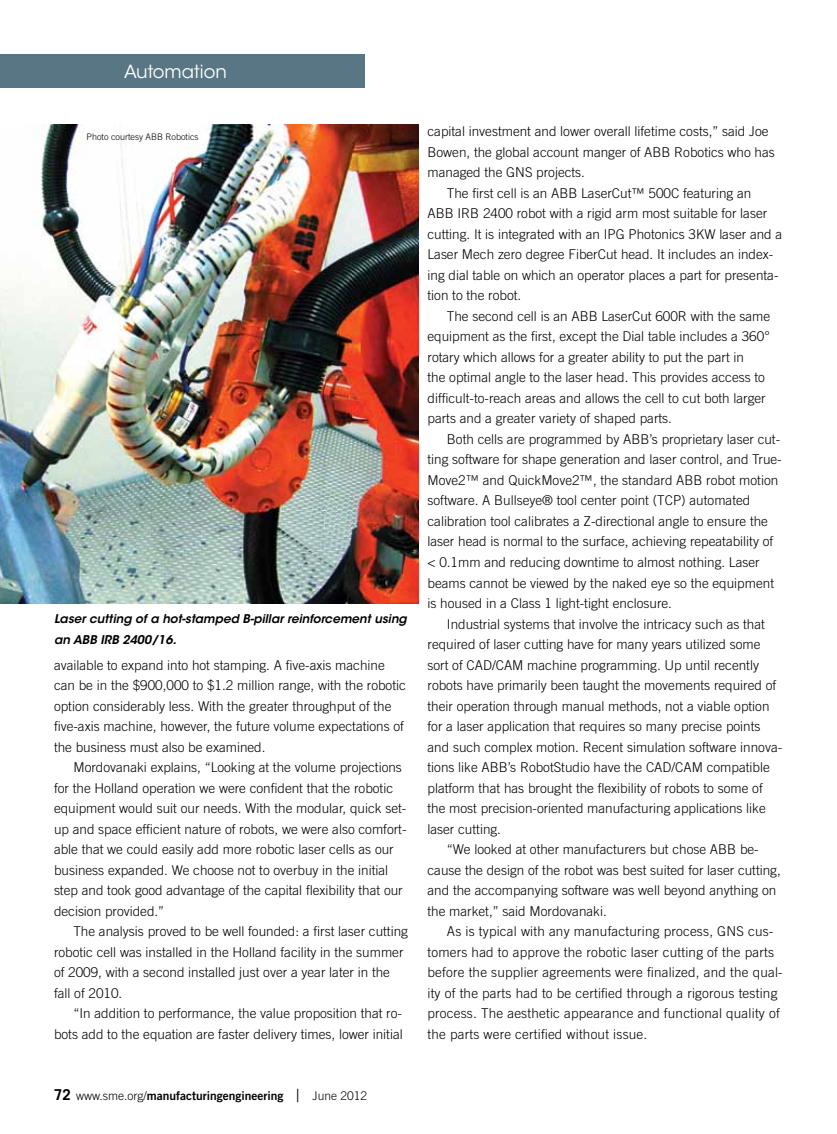
<style>
.page{position:relative;width:837px;height:1134px;background:#fff}
.page>*{position:absolute;margin:0;border:0;box-sizing:border-box;transform-origin:0 0}
.t1{font:18px "ITC Avant Garde Std";color:#fff}
.t2{font:300 13.5px/20.5px "Trade Gothic LT Std";color:#000}
.t3{font:italic 600 12px/21px "ITC Avant Garde Std";color:#000}
.t4{font:12px "Trade Gothic LT Std Bd 2";color:#000}
.t5{font:300 9px "Trade Gothic LT Std";color:#000}
.s1{font-family:"Trade Gothic LT Std";font-weight:700;font-size:15px}
.s2{font-family:"Trade Gothic LT Std";font-weight:300}
.s3{font-family:"Trade Gothic LT Std";font-weight:300;font-size:18px}
</style>
<div class="page">
<div style="left:0;top:54px;width:364px;height:34px;background:#597685"></div>
<img style="left:0;top:125px;width:418px;height:479px">
<h1 class="t1" style="left:124px;top:60px;width:104px">Automation</h1>
<p class="t5" style="left:87px;top:132px;width:114px">Photo courtesy ABB Robotics</p>
<p class="t3" style="left:54px;top:608px;width:354px">Laser cutting of a hot-stamped B-pillar reinforcement using an ABB IRB 2400/16.</p>
<p class="t2" style="left:54px;top:654px;width:353px">available to expand into hot stamping. A five-axis machine can be in the $900,000 to $1.2 million range, with the robotic option considerably less. With the greater throughput of the five-axis machine, however, the future volume expectations of the business must also be examined.</p>
<p class="t2" style="left:54px;top:757px;width:354px;text-indent:19px">Mordovanaki explains, “Looking at the volume projections for the Holland operation we were confident that the robotic equipment would suit our needs. With the modular, quick set&shy;up and space efficient nature of robots, we were also comfort&shy;able that we could easily add more robotic laser cells as our business expanded. We choose not to overbuy in the initial step and took good advantage of the capital flexibility that our decision provided.”</p>
<p class="t2" style="left:54px;top:921px;width:355px;text-indent:19px">The analysis proved to be well founded: a first laser cutting robotic cell was installed in the Holland facility in the summer of 2009, with a second installed just over a year later in the fall of 2010.</p>
<p class="t2" style="left:54px;top:1003px;width:350px;text-align:right">“In addition to performance, the value proposition that ro&shy;bots add to the equation are faster delivery times, lower initial</p>
<p class="t4" style="left:54px;top:1088px;width:315px"><span class="s1">72</span> <span class="s2">www.sme.org/</span>manufacturingengineering <span class="s3">|</span> <span class="s2">June 2012</span></p>
<p class="t2" style="left:428px;top:121px;width:343px">capital investment and lower overall lifetime costs,” said Joe</p>
<p class="t2" style="left:428px;top:141px;width:349px">Bowen, the global account manger of ABB Robotics who has</p>
<p class="t2" style="left:428px;top:162px;width:159px">managed the GNS projects.</p>
<p class="t2" style="left:447px;top:182px;width:306px">The first cell is an ABB LaserCut™ 500C featuring an</p>
<p class="t2" style="left:428px;top:203px;width:341px">ABB IRB 2400 robot with a rigid arm most suitable for laser</p>
<p class="t2" style="left:428px;top:223px;width:356px">cutting. It is integrated with an IPG Photonics 3KW laser and a</p>
<p class="t2" style="left:428px;top:244px;width:347px">Laser Mech zero degree FiberCut head. It includes an index-</p>
<p class="t2" style="left:428px;top:264px;width:353px">ing dial table on which an operator places a part for presenta-</p>
<p class="t2" style="left:428px;top:285px;width:95px">tion to the robot.</p>
<p class="t2" style="left:447px;top:306px;width:325px">The second cell is an ABB LaserCut 600R with the same</p>
<p class="t2" style="left:428px;top:326px;width:344px">equipment as the first, except the Dial table includes a 360°</p>
<p class="t2" style="left:428px;top:347px;width:318px">rotary which allows for a greater ability to put the part in</p>
<p class="t2" style="left:428px;top:367px;width:339px">the optimal angle to the laser head. This provides access to</p>
<p class="t2" style="left:428px;top:388px;width:340px">difficult-to-reach areas and allows the cell to cut both larger</p>
<p class="t2" style="left:428px;top:408px;width:246px">parts and a greater variety of shaped parts.</p>
<p class="t2" style="left:447px;top:429px;width:335px">Both cells are programmed by ABB’s proprietary laser cut-</p>
<p class="t2" style="left:428px;top:449px;width:356px">ting software for shape generation and laser control, and True-</p>
<p class="t2" style="left:428px;top:470px;width:352px">Move2™ and QuickMove2™, the standard ABB robot motion</p>
<p class="t2" style="left:428px;top:490px;width:324px">software. A Bullseye® tool center point (TCP) automated</p>
<p class="t2" style="left:428px;top:511px;width:342px">calibration tool calibrates a Z-directional angle to ensure the</p>
<p class="t2" style="left:428px;top:531px;width:347px">laser head is normal to the surface, achieving repeatability of</p>
<p class="t2" style="left:428px;top:552px;width:334px">&lt; 0.1mm and reducing downtime to almost nothing. Laser</p>
<p class="t2" style="left:428px;top:572px;width:348px">beams cannot be viewed by the naked eye so the equipment</p>
<p class="t2" style="left:428px;top:593px;width:246px">is housed in a Class 1 light-tight enclosure.</p>
<p class="t2" style="left:447px;top:613px;width:320px">Industrial systems that involve the intricacy such as that</p>
<p class="t2" style="left:428px;top:634px;width:335px">required of laser cutting have for many years utilized some</p>
<p class="t2" style="left:428px;top:654px;width:333px">sort of CAD/CAM machine programming. Up until recently</p>
<p class="t2" style="left:428px;top:675px;width:350px">robots have primarily been taught the movements required of</p>
<p class="t2" style="left:428px;top:695px;width:344px">their operation through manual methods, not a viable option</p>
<p class="t2" style="left:428px;top:716px;width:335px">for a laser application that requires so many precise points</p>
<p class="t2" style="left:428px;top:736px;width:356px">and such complex motion. Recent simulation software innova-</p>
<p class="t2" style="left:428px;top:757px;width:344px">tions like ABB’s RobotStudio have the CAD/CAM compatible</p>
<p class="t2" style="left:428px;top:777px;width:337px">platform that has brought the flexibility of robots to some of</p>
<p class="t2" style="left:428px;top:798px;width:340px">the most precision-oriented manufacturing applications like</p>
<p class="t2" style="left:428px;top:819px;width:75px">laser cutting.</p>
<p class="t2" style="left:447px;top:839px;width:313px">“We looked at other manufacturers but chose ABB be-</p>
<p class="t2" style="left:428px;top:860px;width:355px">cause the design of the robot was best suited for laser cutting,</p>
<p class="t2" style="left:428px;top:880px;width:350px">and the accompanying software was well beyond anything on</p>
<p class="t2" style="left:428px;top:901px;width:181px">the market,” said Mordovanaki.</p>
<p class="t2" style="left:447px;top:921px;width:328px">As is typical with any manufacturing process, GNS cus-</p>
<p class="t2" style="left:428px;top:942px;width:348px">tomers had to approve the robotic laser cutting of the parts</p>
<p class="t2" style="left:428px;top:962px;width:357px">before the supplier agreements were finalized, and the qual-</p>
<p class="t2" style="left:428px;top:983px;width:351px">ity of the parts had to be certified through a rigorous testing</p>
<p class="t2" style="left:428px;top:1003px;width:354px">process. The aesthetic appearance and functional quality of</p>
<p class="t2" style="left:428px;top:1024px;width:221px">the parts were certified without issue.</p>
</div>
